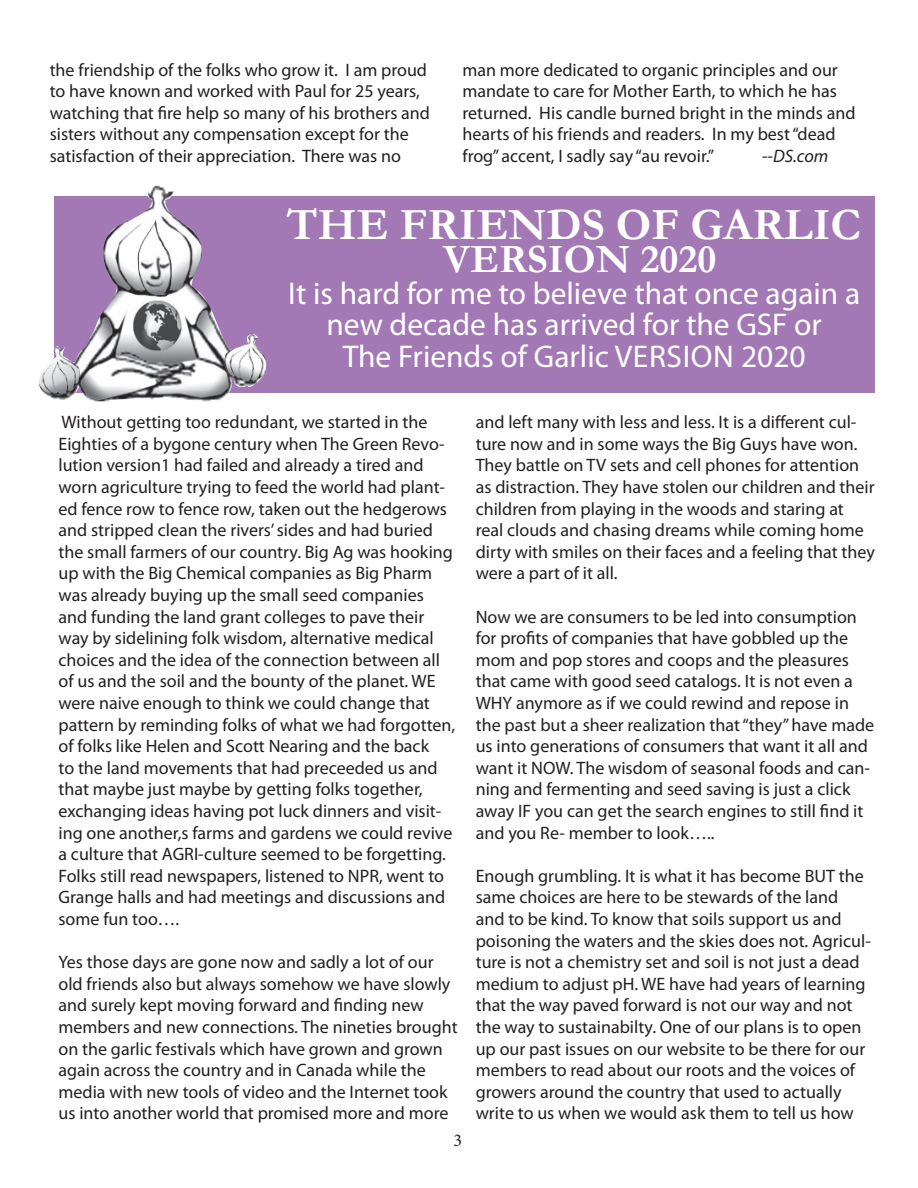
<style>
.page{position:relative;width:918px;height:1188px;background:#fff}
.page>*{position:absolute;margin:0;border:0;box-sizing:border-box;transform-origin:0 0}
.t1{font:700 45px "Garamond";color:#fff}
.t2{font:700 40.5px "Garamond";color:#fff}
.t3{font:31.5px "Myriad Pro";color:#fff}
.t4{font:18px/21.6px "Myriad Pro";color:#231f20}
.t5{font:italic 18px "Myriad Pro";color:#231f20}
.t6{font:18px "Minion Pro";color:#231f20}
.s1{font-style:normal}
</style>
<div class="page">
<div style="left:54px;top:197px;width:821px;height:196px;background:#a279b5"></div>
<img style="left:39px;top:185px;width:231px;height:217px">
<p class="t4" style="left:50px;top:58px;width:382px">the friendship of the folks who grow it. I am proud to have known and worked with Paul for 25 years, watching that fire help so many of his brothers and sisters without any compensation except for the satisfaction of their appreciation. There was no</p>
<p class="t4" style="left:462px;top:58px;width:395px">man more dedicated to organic principles and our mandate to care for Mother Earth, to which he has returned. His candle burned bright in the minds and hearts of his friends and readers. In my best “dead frog” accent, I sadly say “au revoir.”</p>
<p class="t5" style="left:762px;top:145px;width:68px"><span class="s1">--</span>DS.com</p>
<h1 class="t1" style="left:287px;top:195px;width:576px">THE FRIENDS OF GARLIC</h1>
<h2 class="t2" style="left:443px;top:232px;width:275px">VERSION 2020</h2>
<h3 class="t3" style="left:288px;top:274px;width:574px">It is hard for me to believe that once again a</h3>
<h3 class="t3" style="left:326px;top:305px;width:497px">new decade has arrived for the GSF or</h3>
<h3 class="t3" style="left:343px;top:337px;width:357px">The Friends of Garlic version</h3>
<h3 class="t3" style="left:741px;top:337px;width:66px">2020</h3>
<p class="t4" style="left:58px;top:411px;width:398px">Without getting too redundant, we started in the Eighties of a bygone century when The Green Revo&shy;lution version1 had failed and already a tired and worn agriculture trying to feed the world had plant&shy;ed fence row to fence row, taken out the hedgerows and stripped clean the rivers’ sides and had buried the small farmers of our country. Big Ag was hooking up with the Big Chemical companies as Big Pharm was already buying up the small seed companies and funding the land grant colleges to pave their way by sidelining folk wisdom, alternative medical choices and the idea of the connection between all of us and the soil and the bounty of the planet. WE were naive enough to think we could change that pattern by reminding folks of what we had forgotten, of folks like Helen and Scott Nearing and the back<br>to the land movements that had preceeded us and that maybe just maybe by getting folks together, exchanging ideas having pot luck dinners and visit&shy;ing one another,s farms and gardens we could revive a culture that AGRI-culture seemed to be forgetting.<br>Folks still read newspapers, listened to NPR, went to Grange halls and had meetings and discussions and some fun too….</p>
<p class="t4" style="left:58px;top:951px;width:401px">Yes those days are gone now and sadly a lot of our old friends also but always somehow we have slowly and surely kept moving forward and finding new members and new connections. The nineties brought on the garlic festivals which have grown and grown again across the country and in Canada while the media with new tools of video and the Internet took us into another world that promised more and more</p>
<p class="t6" style="left:454px;top:1128px;width:10px">3</p>
<p class="t4" style="left:476px;top:411px;width:401px">and left many with less and less. It is a different cul&shy;ture now and in some ways the Big Guys have won.<br>They battle on TV sets and cell phones for attention as distraction. They have stolen our children and their children from playing in the woods and staring at real clouds and chasing dreams while coming home dirty with smiles on their faces and a feeling that they were a part of it all.</p>
<p class="t4" style="left:476px;top:606px;width:400px">Now we are consumers to be led into consumption for profits of companies that have gobbled up the mom and pop stores and coops and the pleasures that came with good seed catalogs. It is not even a WHY anymore as if we could rewind and repose in the past but a sheer realization that “they” have made us into generations of consumers that want it all and want it NOW. The wisdom of seasonal foods and can&shy;ning and fermenting and seed saving is just a click away IF you can get the search engines to still find it and you Re- member to look…..</p>
<p class="t4" style="left:476px;top:865px;width:397px">Enough grumbling. It is what it has become BUT the same choices are here to be stewards of the land and to be kind. To know that soils support us and poisoning the waters and the skies does not. Agricul&shy;ture is not a chemistry set and soil is not just a dead medium to adjust pH. WE have had years of learning that the way paved forward is not our way and not the way to sustainabilty. One of our plans is to open up our past issues on our website to be there for our members to read about our roots and the voices of growers around the country that used to actually write to us when we would ask them to tell us how</p>
</div>
